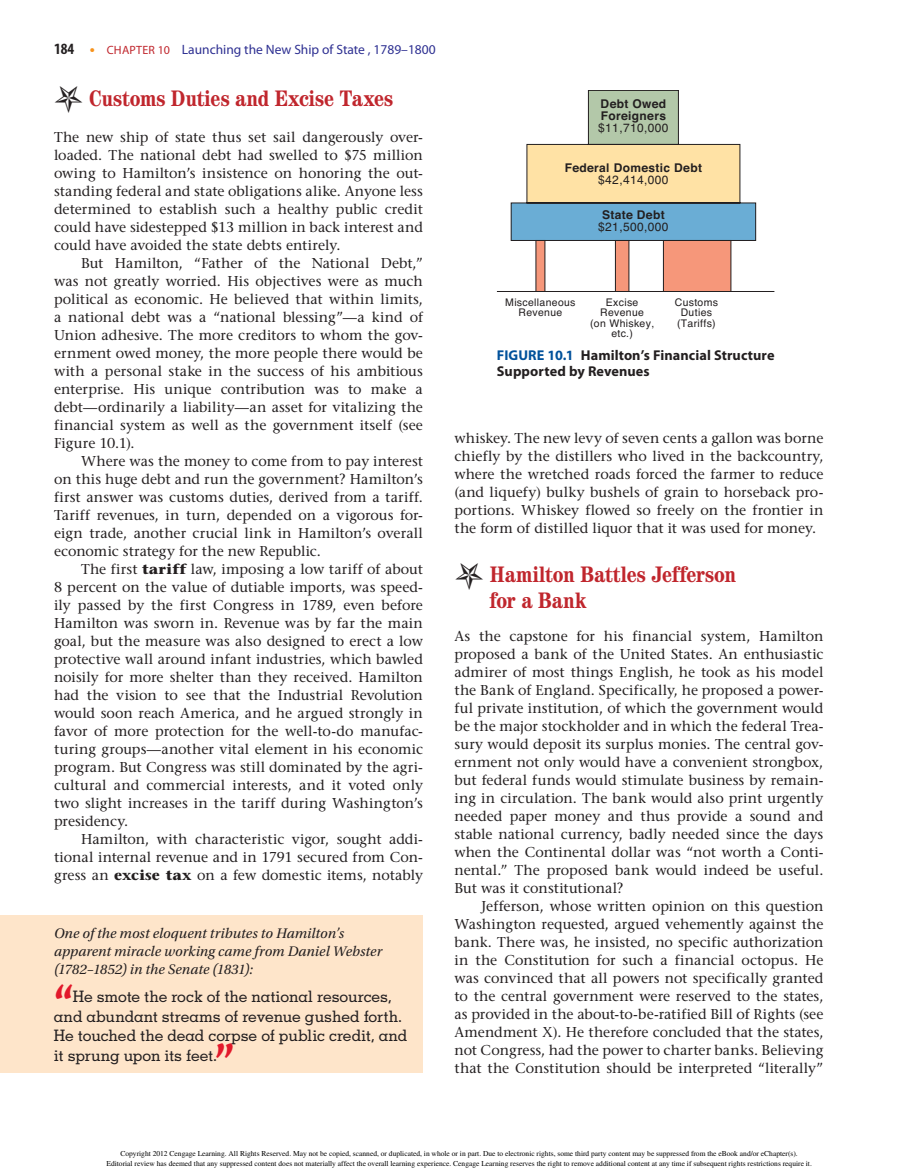
<style>
.page{position:relative;width:918px;height:1175px;background:#fff}
.page>*{position:absolute;margin:0;border:0;box-sizing:border-box;transform-origin:0 0}
.t1{font:700 45px "Utopia Std";color:#e2192b}
.t2{font:700 condensed 22.5px/25.5px "Century Std";letter-spacing:.005em;color:#c0262d}
.t3{font:500 15.75px/19.5px "Memphis LT Std";letter-spacing:-.01em;color:#231f20}
.t4{font:15px "Helvetica";color:#231f20}
.t5{font:italic 14.7px/18px "Utopia Std";letter-spacing:.005em;color:#231f20}
.t6{font:500 14.25px/18px "Stone Serif Std";color:#231f20;text-align:justify}
.t7{font:700 14.25px/16.5px "Myriad Pro";letter-spacing:.005em;color:#231f20}
.t8{font:13.5px "Myriad Pro";color:#2e3092}
.t9{font:700 12px/12px "Helvetica";letter-spacing:.03em;color:#231f20}
.t10{font:12px/12px "Helvetica";letter-spacing:.03em;color:#231f20;text-align:center}
.t11{font:10.5px/10.5px "Helvetica";letter-spacing:.03em;color:#231f20;text-align:center}
.t12{font:7.5px/9.9px "Times";color:#000;text-align:center}
.s1{font-weight:700;font-stretch:condensed;font-size:15.75px;color:#231f20}
.s2{font-weight:700;font-size:15px;color:#f7931d}
.s3{font-size:12px;color:#c0262d}
.s4{font-style:inherit}
.s5{font-weight:700}
.s6{font-weight:400}
.s7{color:#01519b}
</style>
<div class="page">
<svg style="left:497px;top:90px;width:278px;height:202px"></svg>
<div style="left:0;top:915px;width:423px;height:157px;background:#fee5ca"></div>
<p class="t8" style="left:54px;top:41px;width:383px"><span class="s1">184</span> <span class="s2">•</span> <span class="s3">Chapter 10</span> Launching the New Ship of State , <span class="s4">1789–1800</span></p>
<p class="t2" style="left:89px;top:85px;width:305px">Customs Duties and Excise Taxes</p>
<p class="t6" style="left:54px;top:128px;width:371px">The new ship of state thus set sail dangerously over-</p>
<p class="t6" style="left:54px;top:146px;width:370px">loaded. The national debt had swelled to $75 million</p>
<p class="t6" style="left:54px;top:164px;width:371px">owing to Hamilton’s insistence on honoring the out-</p>
<p class="t6" style="left:54px;top:182px;width:370px">standing federal and state obligations alike. Anyone less</p>
<p class="t6" style="left:54px;top:200px;width:370px">determined to establish such a healthy public credit</p>
<p class="t6" style="left:54px;top:218px;width:370px">could have sidestepped $13 million in back interest and</p>
<p class="t6" style="left:54px;top:236px;width:288px">could have avoided the state debts entirely.</p>
<p class="t6" style="left:81px;top:254px;width:343px">But Hamilton, “Father of the National Debt,”</p>
<p class="t6" style="left:54px;top:272px;width:370px">was not greatly worried. His objectives were as much</p>
<p class="t6" style="left:54px;top:290px;width:370px">political as economic. He believed that within limits,</p>
<p class="t6" style="left:54px;top:308px;width:370px">a national debt was a “national blessing”—a kind of</p>
<p class="t6" style="left:54px;top:326px;width:371px">Union adhesive. The more creditors to whom the gov-</p>
<p class="t6" style="left:54px;top:344px;width:370px">ernment owed money, the more people there would be</p>
<p class="t6" style="left:54px;top:362px;width:370px">with a personal stake in the success of his ambitious</p>
<p class="t6" style="left:54px;top:380px;width:370px">enterprise. His unique contribution was to make a</p>
<p class="t6" style="left:54px;top:398px;width:371px">debt—ordinarily a liability—an asset for vitalizing the</p>
<p class="t6" style="left:54px;top:416px;width:370px">financial system as well as the government itself (see</p>
<p class="t6" style="left:54px;top:434px;width:82px">Figure 10.1).</p>
<p class="t6" style="left:81px;top:452px;width:344px">Where was the money to come from to pay interest</p>
<p class="t6" style="left:54px;top:470px;width:370px">on this huge debt and run the government? Hamilton’s</p>
<p class="t6" style="left:54px;top:488px;width:370px">first answer was customs duties, derived from a tariff.</p>
<p class="t6" style="left:54px;top:506px;width:371px">Tariff revenues, in turn, depended on a vigorous for-</p>
<p class="t6" style="left:54px;top:524px;width:371px">eign trade, another crucial link in Hamilton’s overall</p>
<p class="t6" style="left:54px;top:542px;width:268px">economic strategy for the new Republic.</p>
<p class="t6" style="left:81px;top:560px;width:344px">The first <span class="s5">tariff</span> law, imposing a low tariff of about</p>
<p class="t6" style="left:54px;top:578px;width:371px">8 percent on the value of dutiable imports, was speed-</p>
<p class="t6" style="left:54px;top:595px;width:371px">ily passed by the first Congress in 1789, even before</p>
<p class="t6" style="left:54px;top:613px;width:370px">Hamilton was sworn in. Revenue was by far the main</p>
<p class="t6" style="left:54px;top:631px;width:371px">goal, but the measure was also designed to erect a low</p>
<p class="t6" style="left:54px;top:649px;width:370px">protective wall around infant industries, which bawled</p>
<p class="t6" style="left:54px;top:667px;width:370px">noisily for more shelter than they received. Hamilton</p>
<p class="t6" style="left:54px;top:685px;width:370px">had the vision to see that the Industrial Revolution</p>
<p class="t6" style="left:54px;top:703px;width:370px">would soon reach America, and he argued strongly in</p>
<p class="t6" style="left:54px;top:721px;width:371px">favor of more protection for the well-to-do manufac-</p>
<p class="t6" style="left:54px;top:739px;width:370px">turing groups—another vital element in his economic</p>
<p class="t6" style="left:54px;top:757px;width:371px">program. But Congress was still dominated by the agri-</p>
<p class="t6" style="left:54px;top:775px;width:370px">cultural and commercial interests, and it voted only</p>
<p class="t6" style="left:54px;top:793px;width:370px">two slight increases in the tariff during Washington’s</p>
<p class="t6" style="left:54px;top:811px;width:76px">presidency.</p>
<p class="t6" style="left:81px;top:829px;width:344px">Hamilton, with characteristic vigor, sought addi-</p>
<p class="t6" style="left:54px;top:847px;width:371px">tional internal revenue and in 1791 secured from Con-</p>
<p class="t6" style="left:54px;top:865px;width:370px">gress an <span class="s5">excise tax</span> on a few domestic items, notably</p>
<p class="t5" style="left:54px;top:924px;width:330px">One of the most eloquent tributes to Hamilton’s apparent miracle working came from Daniel Webster (1782–1852) in the Senate (1831):</p>
<p class="t1" style="left:54px;top:976px;width:22px">“</p>
<p class="t3" style="left:54px;top:987px;width:355px;text-indent:19px">He smote the rock of the national resources, and abundant streams of revenue gushed forth.<br>He touched the dead corpse of public credit, and it sprung upon its feet.</p>
<p class="t1" style="left:215px;top:1035px;width:22px">”</p>
<p class="t9" style="left:598px;top:98px;width:72px">Debt Owed<br>Foreigners <span class="s6">$11,710,000</span></p>
<p class="t9" style="left:565px;top:161px;width:139px;text-align:center">Federal Domestic Debt <span class="s6">$42,414,000</span></p>
<p class="t10" style="left:598px;top:209px;width:72px"><span class="s5">State Debt </span>$21,500,000</p>
<p class="t11" style="left:505px;top:296px;width:72px">Miscellaneous<br>Revenue</p>
<p class="t11" style="left:590px;top:296px;width:66px">Excise<br>Revenue<br>(on Whiskey, etc.)</p>
<p class="t11" style="left:675px;top:296px;width:45px">Customs<br>Duties (Tariffs)</p>
<p class="t7" style="left:497px;top:346px;width:279px"><span class="s7">Figure 10.1</span> Hamilton’s Financial Structure<br>Supported by Revenues</p>
<p class="t6" style="left:454px;top:429px;width:371px">whiskey. The new levy of seven cents a gallon was borne chiefly by the distillers who lived in the backcountry, where the wretched roads forced the farmer to reduce (and liquefy) bulky bushels of grain to horseback pro&shy;portions. Whiskey flowed so freely on the frontier in the form of distilled liquor that it was used for money.</p>
<p class="t2" style="left:490px;top:561px;width:248px">Hamilton Battles Jefferson for a Bank</p>
<p class="t6" style="left:454px;top:627px;width:370px">As the capstone for his financial system, Hamilton</p>
<p class="t6" style="left:454px;top:645px;width:371px">proposed a bank of the United States. An enthusiastic</p>
<p class="t6" style="left:454px;top:663px;width:371px">admirer of most things English, he took as his model</p>
<p class="t6" style="left:454px;top:681px;width:371px">the Bank of England. Specifically, he proposed a power-</p>
<p class="t6" style="left:454px;top:699px;width:370px">ful private institution, of which the government would</p>
<p class="t6" style="left:454px;top:717px;width:371px">be the major stockholder and in which the federal Trea-</p>
<p class="t6" style="left:454px;top:735px;width:371px">sury would deposit its surplus monies. The central gov-</p>
<p class="t6" style="left:454px;top:753px;width:370px">ernment not only would have a convenient strongbox,</p>
<p class="t6" style="left:454px;top:771px;width:371px">but federal funds would stimulate business by remain-</p>
<p class="t6" style="left:454px;top:789px;width:370px">ing in circulation. The bank would also print urgently</p>
<p class="t6" style="left:454px;top:807px;width:370px">needed paper money and thus provide a sound and</p>
<p class="t6" style="left:454px;top:825px;width:370px">stable national currency, badly needed since the days</p>
<p class="t6" style="left:454px;top:843px;width:371px">when the Continental dollar was “not worth a Conti-</p>
<p class="t6" style="left:454px;top:861px;width:370px">nental.” The proposed bank would indeed be useful.</p>
<p class="t6" style="left:454px;top:879px;width:170px">But was it constitutional?</p>
<p class="t6" style="left:482px;top:897px;width:343px">Jefferson, whose written opinion on this question</p>
<p class="t6" style="left:454px;top:914px;width:370px">Washington requested, argued vehemently against the</p>
<p class="t6" style="left:454px;top:932px;width:371px">bank. There was, he insisted, no specific authorization</p>
<p class="t6" style="left:454px;top:950px;width:370px">in the Constitution for such a financial octopus. He</p>
<p class="t6" style="left:454px;top:968px;width:370px">was convinced that all powers not specifically granted</p>
<p class="t6" style="left:454px;top:986px;width:370px">to the central government were reserved to the states,</p>
<p class="t6" style="left:454px;top:1004px;width:371px">as provided in the about-to-be-ratified Bill of Rights (see</p>
<p class="t6" style="left:454px;top:1022px;width:370px">Amendment X). He therefore concluded that the states,</p>
<p class="t6" style="left:454px;top:1040px;width:371px">not Congress, had the power to charter banks. Believing</p>
<p class="t6" style="left:454px;top:1058px;width:370px">that the Constitution should be interpreted “literally”</p>
<p class="t4" style="left:769px;top:433px;width:79px">11th edition</p>
<p class="t12" style="left:106px;top:1148px;width:707px">Copyright 2012 Cengage Learning. All Rights Reserved. May not be copied, scanned, or duplicated, in whole or in part. Due to electronic rights, some third party content may be suppressed from the eBook and/or eChapter(s).<br>Editorial review has deemed that any suppressed content does not materially affect the overall learning experience. Cengage Learning reserves the right to remove additional content at any time if subsequent rights restrictions require it.</p>
</div>
